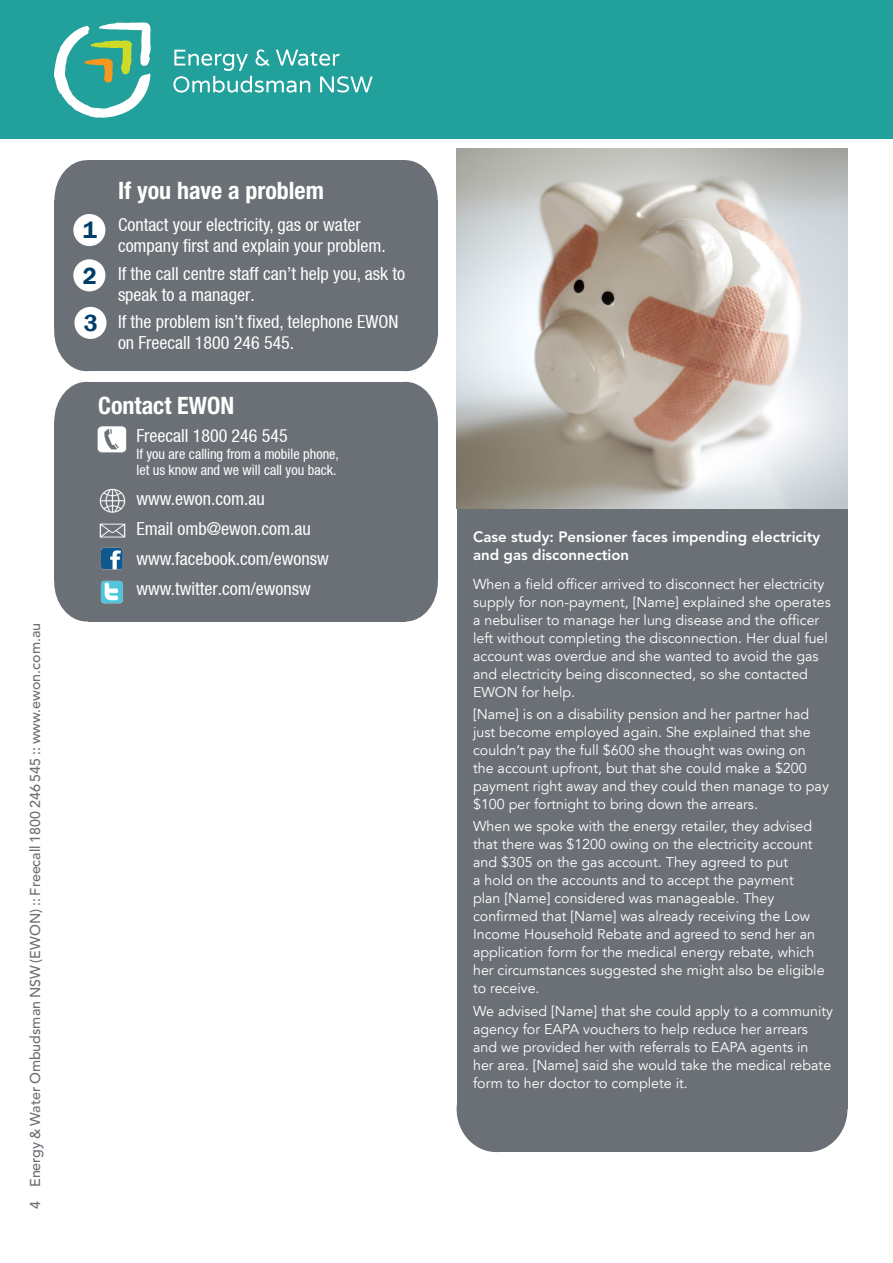
<style>
.page{position:relative;width:893px;height:1263px;background:#fff}
.page>*{position:absolute;margin:0;border:0;box-sizing:border-box;transform-origin:0 0}
.t1{font:700 condensed 24px "Helvetica Neue LT";color:#fff}
.t2{font:600 24px "Franklin Gothic";color:#003d6a}
.t3{font:condensed 18px/21px "Helvetica Neue LT";color:#fff}
.t4{font:800 15px/18px "Avenir LT Std";color:#fff}
.t5{font:14.25px/18px "Avenir LT";color:#fff}
.body_text_start{font:500 14.25px "Avenir LT Std";color:#6b7076}
.t6{font:condensed 14.25px "Helvetica Neue LT";color:#fff}
</style>
<div class="page">
<div style="left:457px;top:1066px;width:79px;height:86px;background:#6b7076;border-radius:50%"></div>
<div style="left:497px;top:149px;width:311px;height:1003px;background:#6b7076"></div>
<div style="left:457px;top:192px;width:56px;height:917px;background:#6b7076"></div>
<div style="left:768px;top:1066px;width:79px;height:86px;background:#6b7076;border-radius:50%"></div>
<div style="left:790px;top:192px;width:57px;height:917px;background:#6b7076"></div>
<img style="left:457px;top:149px;width:390px;height:360px">
<div style="left:0;top:0;width:893px;height:138px;background:#22a09c"></div>
<div style="left:54px;top:382px;width:65px;height:79px;background:#6b7076;border-radius:50%"></div>
<div style="left:373px;top:382px;width:65px;height:79px;background:#6b7076;border-radius:50%"></div>
<div style="left:87px;top:382px;width:318px;height:59px;background:#6b7076"></div>
<div style="left:54px;top:542px;width:65px;height:79px;background:#6b7076;border-radius:50%"></div>
<div style="left:373px;top:542px;width:65px;height:79px;background:#6b7076;border-radius:50%"></div>
<div style="left:54px;top:421px;width:384px;height:159px;background:#6b7076"></div>
<div style="left:88px;top:565px;width:317px;height:56px;background:#6b7076"></div>
<img style="left:97px;top:426px;width:30px;height:27px">
<img style="left:99px;top:488px;width:27px;height:25px">
<img style="left:99px;top:523px;width:27px;height:15px">
<img style="left:101px;top:580px;width:22px;height:24px">
<img style="left:101px;top:547px;width:22px;height:23px">
<div style="left:54px;top:160px;width:65px;height:79px;background:#6b7076;border-radius:50%"></div>
<div style="left:373px;top:160px;width:65px;height:79px;background:#6b7076;border-radius:50%"></div>
<div style="left:87px;top:160px;width:318px;height:55px;background:#6b7076"></div>
<div style="left:54px;top:292px;width:65px;height:79px;background:#6b7076;border-radius:50%"></div>
<div style="left:373px;top:292px;width:65px;height:79px;background:#6b7076;border-radius:50%"></div>
<div style="left:54px;top:200px;width:384px;height:128px;background:#6b7076"></div>
<div style="left:87px;top:314px;width:319px;height:57px;background:#6b7076"></div>
<div style="left:73px;top:214px;width:32px;height:32px;background:#fff;border-radius:50%"></div>
<div style="left:73px;top:259px;width:32px;height:32px;background:#fff;border-radius:50%"></div>
<div style="left:74px;top:307px;width:33px;height:32px;background:#fff;border-radius:50%"></div>
<svg style="left:173px;top:49px;width:200px;height:44px"></svg>
<svg style="left:54px;top:22px;width:97px;height:96px"></svg>
<p class="body_text_start" style="left:27px;top:1209px;width:588px;rotate:-90deg">4 Energy &amp; Water Ombudsman NSW (EWON) :: Freecall 1800 246 545 :: www.ewon.com.au</p>
<p class="t2" style="left:83px;top:216px;width:16px">1</p>
<p class="t2" style="left:83px;top:261px;width:16px">2</p>
<p class="t2" style="left:84px;top:308px;width:16px">3</p>
<p class="t1" style="left:118px;top:176px;width:207px">If you have a problem</p>
<p class="t3" style="left:118px;top:214px;width:269px">Contact your electricity, gas or water company first and explain your problem.</p>
<p class="t3" style="left:118px;top:263px;width:289px">If the call centre staff can’t help you, ask to speak to a manager.</p>
<p class="t3" style="left:118px;top:311px;width:282px">If the problem isn’t fixed, telephone EWON on Freecall 1800 246 545.</p>
<p class="t1" style="left:98px;top:390px;width:137px">Contact EWON</p>
<p class="t3" style="left:136px;top:425px;width:153px">Freecall 1800 246 545</p>
<p class="t6" style="left:136px;top:446px;width:204px">If you are calling from a mobile phone,</p>
<p class="t6" style="left:136px;top:461px;width:202px">let us know and we will call you back.</p>
<p class="t3" style="left:136px;top:488px;width:130px">www.ewon.com.au</p>
<p class="t3" style="left:136px;top:518px;width:176px">Email omb@ewon.com.au</p>
<p class="t3" style="left:136px;top:548px;width:194px">www.facebook.com/ewonsw</p>
<p class="t3" style="left:136px;top:578px;width:176px">www.twitter.com/ewonsw</p>
<p class="t4" style="left:473px;top:528px;width:349px">Case study: Pensioner faces impending electricity and gas disconnection</p>
<p class="t5" style="left:473px;top:575px;width:359px">When a field officer arrived to disconnect her electricity supply for non-payment, [Name] explained she operates a nebuliser to manage her lung disease and the officer left without completing the disconnection. Her dual fuel account was overdue and she wanted to avoid the gas and electricity being disconnected, so she contacted EWON for help.</p>
<p class="t5" style="left:473px;top:706px;width:357px">[Name] is on a disability pension and her partner had just become employed again. She explained that she couldn’t pay the full $600 she thought was owing on the account upfront, but that she could make a $200 payment right away and they could then manage to pay $100 per fortnight to bring down the arrears.</p>
<p class="t5" style="left:473px;top:818px;width:353px">When we spoke with the energy retailer, they advised that there was $1200 owing on the electricity account and $305 on the gas account. They agreed to put<br>a hold on the accounts and to accept the payment plan [Name] considered was manageable. They confirmed that [Name] was already receiving the Low Income Household Rebate and agreed to send her an application form for the medical energy rebate, which her circumstances suggested she might also be eligible to receive.</p>
<p class="t5" style="left:473px;top:1002px;width:362px">We advised [Name] that she could apply to a community agency for EAPA vouchers to help reduce her arrears and we provided her with referrals to EAPA agents in<br>her area. [Name] said she would take the medical rebate form to her doctor to complete it.</p>
</div>
